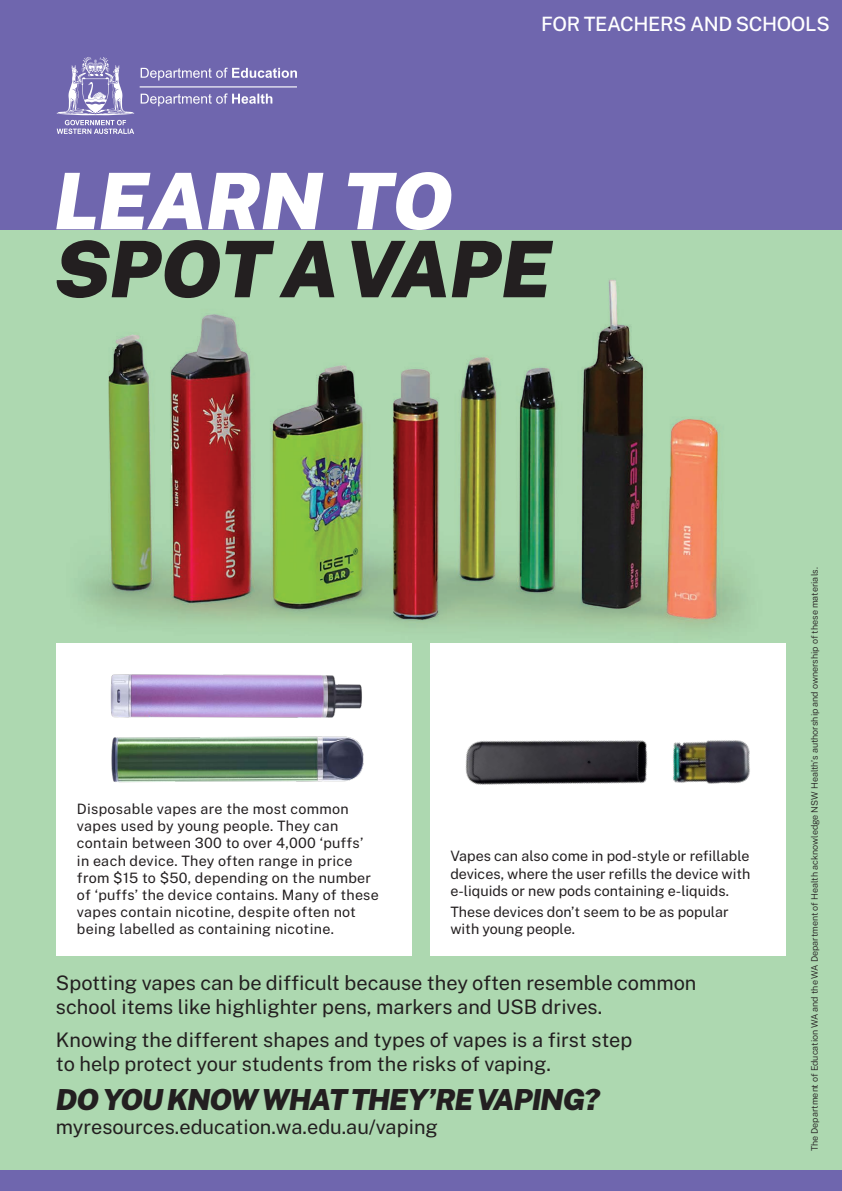
<style>
.page{position:relative;width:842px;height:1191px;background:#add8b0}
.page>*{position:absolute;margin:0;border:0;box-sizing:border-box;transform-origin:0 0}
.t1{font:italic 900 78px "Public Sans";letter-spacing:-.01em;color:#231f20}
.t2{font:italic 900 78px "Public Sans";letter-spacing:-.01em;color:#fff}
.t3{font:italic 900 29px "Public Sans";letter-spacing:-.04em;color:#231f20}
.t4{font:20px/24px "Public Sans";color:#231f20}
.t5{font:500 19.7px "Public Sans";letter-spacing:-.02em;color:#fff}
.t6{font:14.3px/17.2px "Public Sans";letter-spacing:.015em;color:#231f20}
.t7{font:300 9px "Public Sans";color:#231f20}
</style>
<div class="page">
<div style="left:0;top:1170px;width:842px;height:21px;background:#6f66ae"></div>
<div style="left:0;top:0;width:842px;height:229px;background:#6f66ae"></div>
<div style="left:57px;top:643px;width:355px;height:312px;background:#fff"></div>
<div style="left:430px;top:643px;width:355px;height:312px;background:#fff"></div>
<img style="left:110px;top:674px;width:252px;height:44px">
<img style="left:111px;top:736px;width:253px;height:47px">
<img style="left:465px;top:740px;width:285px;height:45px">
<img style="left:56px;top:280px;width:730px;height:372px">
<svg style="left:57px;top:57px;width:240px;height:77px"></svg>
<h1 class="t2" style="left:54px;top:150px;width:401px">LEARN TO</h1>
<h3 class="t5" style="left:541px;top:9px;width:290px">FOR TEACHERS AND SCHOOLS</h3>
<h1 class="t1" style="left:54px;top:218px;width:499px">SPOT A VAPE</h1>
<p class="t6" style="left:77px;top:799px;width:303px">Disposable vapes are the most common vapes used by young people. They can contain between 300 to over 4,000 ‘puffs’ in each device. They often range in price from $15 to $50, depending on the number of ‘puffs’ the device contains. Many of these vapes contain nicotine, despite often not being labelled as containing nicotine.</p>
<p class="t6" style="left:450px;top:847px;width:302px;text-align:justify">Vapes can also come in pod-style or refillable devices, where the user refills the device with e-liquids or new pods containing e-liquids.</p>
<p class="t6" style="left:450px;top:902px;width:280px">These devices don’t seem to be as popular with young people.</p>
<h3 class="t4" style="left:56px;top:969px;width:642px">Spotting vapes can be difficult because they often resemble common school items like highlighter pens, markers and USB drives.</h3>
<h3 class="t4" style="left:56px;top:1026px;width:578px">Knowing the different shapes and types of vapes is a first step to help protect your students from the risks of vaping.</h3>
<h2 class="t3" style="left:56px;top:1080px;width:545px">DO YOU KNOW WHAT THEY’RE VAPING?</h2>
<h3 class="t4" style="left:56px;top:1113px;width:384px">myresources.education.wa.edu.au/vaping</h3>
<p class="t7" style="left:808px;top:1151px;width:585px;rotate:-90deg">The Department of Education WA and the WA Department of Health acknowledge NSW Health’s authorship and ownership of these materials.</p>
</div>
